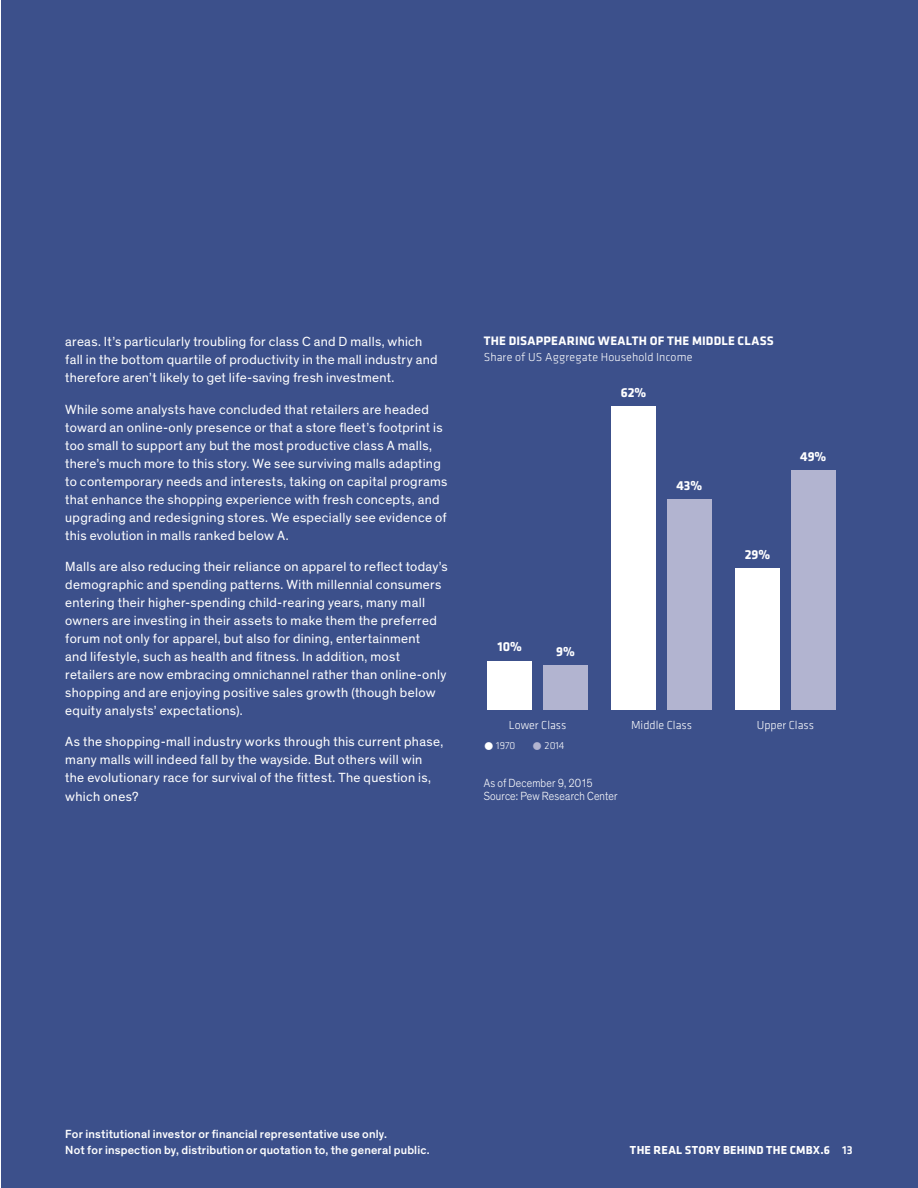
<style>
.page{position:relative;width:918px;height:1188px;background:#fff}
.page>*{position:absolute;margin:0;border:0;box-sizing:border-box;transform-origin:0 0}
.t1{font:13.5px/18px "Theinhardt";letter-spacing:.025em;color:#fff}
.t2{font:700 13.5px "Klavika";color:#fff}
.t3{font:700 12.75px "Klavika";letter-spacing:.02em;color:#fff}
.t4{font:500 12px/16.5px "Theinhardt";letter-spacing:.015em;color:#fff}
.t5{font:300 12px "Klavika";letter-spacing:.005em;color:#fff}
.t6{font:300 12px/13.5px "Theinhardt";letter-spacing:.015em;color:#fff;scale:.9 1}
.t7{font:700 12px "Klavika";letter-spacing:.015em;color:#fff}
.t8{font:300 10.5px "Klavika";letter-spacing:-.005em;color:#fff}
.s1{color:#b2b4d0}
.s2{font-weight:500}
</style>
<div class="page">
<div style="left:1px;top:0;width:917px;height:1188px;background:#3c508b"></div>
<div style="left:543px;top:666px;width:45px;height:44px;background:#b2b4d0"></div>
<div style="left:667px;top:499px;width:45px;height:211px;background:#b2b4d0"></div>
<div style="left:791px;top:470px;width:45px;height:240px;background:#b2b4d0"></div>
<div style="left:487px;top:661px;width:45px;height:49px;background:#fff"></div>
<div style="left:611px;top:406px;width:45px;height:304px;background:#fff"></div>
<div style="left:735px;top:568px;width:45px;height:142px;background:#fff"></div>
<p class="t1" style="left:65px;top:333px;width:374px">areas. It’s particularly troubling for class C and D malls, which fall in the bottom quartile of productivity in the mall industry and therefore aren’t likely to get life-saving fresh investment.</p>
<p class="t1" style="left:65px;top:400px;width:384px">While some analysts have concluded that retailers are headed toward an online-only presence or that a store fleet’s footprint is too small to support any but the most productive class A malls, there’s much more to this story. We see surviving malls adapting to contemporary needs and interests, taking on capital programs that enhance the shopping experience with fresh concepts, and upgrading and redesigning stores. We especially see evidence of this evolution in malls ranked below A.</p>
<p class="t1" style="left:65px;top:558px;width:384px">Malls are also reducing their reliance on apparel to reflect today’s demographic and spending patterns. With millennial consumers entering their higher-spending child-rearing years, many mall owners are investing in their assets to make them the preferred forum not only for apparel, but also for dining, entertainment<br>and lifestyle, such as health and fitness. In addition, most retailers are now embracing omnichannel rather than online-only shopping and are enjoying positive sales growth (though below equity analysts’ expectations).</p>
<p class="t1" style="left:65px;top:733px;width:380px">As the shopping-mall industry works through this current phase, many malls will indeed fall by the wayside. But others will win the evolutionary race for survival of the fittest. The question is, which ones?</p>
<p class="t3" style="left:484px;top:331px;width:292px">THE DISAPPEARING WEALTH OF THE MIDDLE CLASS</p>
<p class="t5" style="left:484px;top:350px;width:210px">Share of US Aggregate Household Income</p>
<p class="t2" style="left:498px;top:637px;width:26px">10%</p>
<p class="t2" style="left:556px;top:642px;width:20px">9%</p>
<p class="t2" style="left:621px;top:383px;width:27px">62%</p>
<p class="t2" style="left:676px;top:476px;width:27px">43%</p>
<p class="t2" style="left:800px;top:446px;width:28px">49%</p>
<p class="t2" style="left:745px;top:545px;width:27px">29%</p>
<p class="t5" style="left:509px;top:717px;width:59px">Lower Class</p>
<p class="t5" style="left:631px;top:717px;width:62px">Middle Class</p>
<p class="t5" style="left:757px;top:717px;width:59px">Upper Class</p>
<p class="t8" style="left:484px;top:739px;width:33px">● 1970</p>
<p class="t8" style="left:532px;top:739px;width:34px"><span class="s1">●</span> 2014</p>
<p class="t6" style="left:484px;top:776px;width:150px">As of December 9, 2015<br>Source: Pew Research Center</p>
<p class="t4" style="left:65px;top:1126px;width:366px">For institutional investor or financial representative use only.<br>Not for inspection by, distribution or quotation to, the general public.</p>
<p class="t7" style="left:630px;top:1142px;width:224px">THE REAL STORY BEHIND THE CMBX.6 <span class="s2">13</span></p>
</div>
